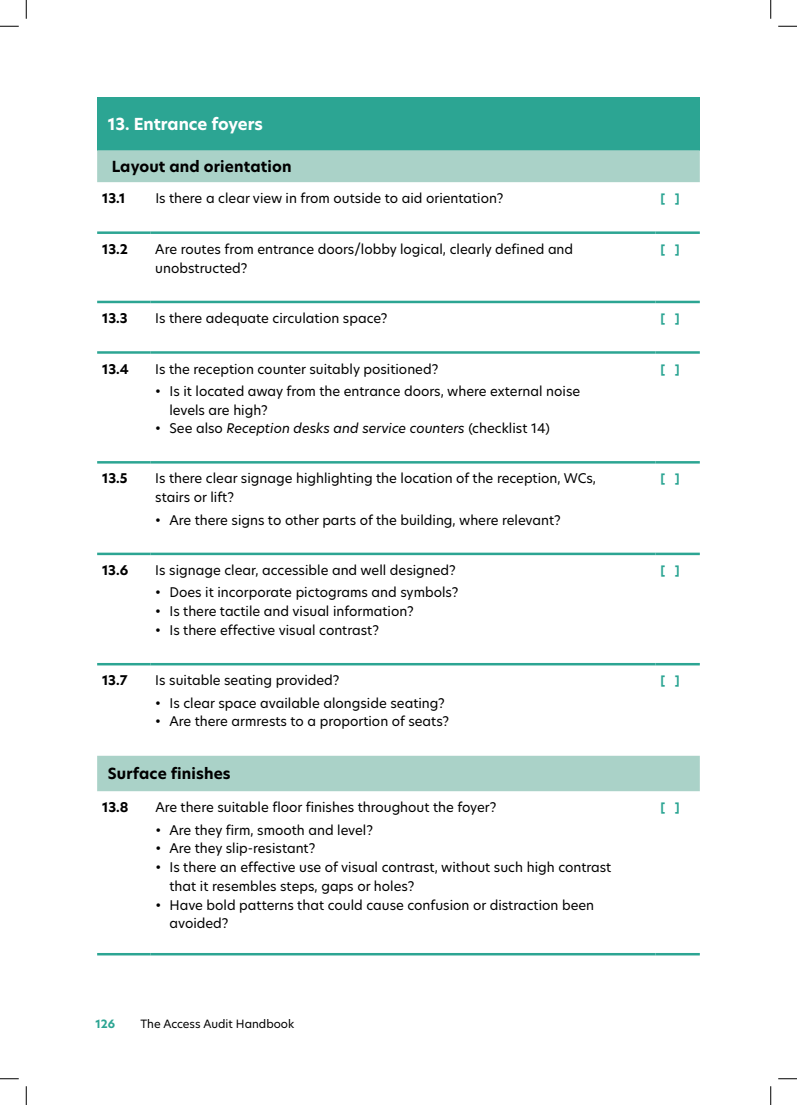
<style>
.page{position:relative;width:797px;height:1105px;background:#fff}
.page>*{position:absolute;margin:0;border:0;box-sizing:border-box;transform-origin:0 0}
.t1{font:700 16.25px "New Hero";color:#fff}
.t2{font:700 15px "New Hero";letter-spacing:.01em;color:#000}
.t3{font:13.12px/18.8px "New Hero";color:#000}
.t4{font:italic 13.12px "New Hero";color:#000}
.t5{font:700 13.12px "New Hero";color:#000}
.t6{font:800 13.12px "New Hero";color:#2ca593}
.t7{font:11.25px "New Hero";color:#000}
.t8{font:700 11.25px "New Hero";color:#2ca593}
.s1{font-style:normal}
</style>
<div class="page">
<div style="left:97px;top:97px;width:602px;height:53px;background:#2ca593"></div>
<svg style="left:97px;top:150px;width:602px;height:641px"></svg>
<hr style="left:97px;top:231px;width:53px;height:3px;background:#2ca593">
<hr style="left:150px;top:231px;width:505px;height:3px;background:#2ca593">
<hr style="left:655px;top:231px;width:44px;height:3px;background:#2ca593">
<hr style="left:97px;top:461px;width:53px;height:3px;background:#2ca593">
<hr style="left:150px;top:461px;width:505px;height:3px;background:#2ca593">
<hr style="left:655px;top:461px;width:44px;height:3px;background:#2ca593">
<hr style="left:97px;top:553px;width:53px;height:2px;background:#2ca593">
<hr style="left:150px;top:553px;width:505px;height:2px;background:#2ca593">
<hr style="left:655px;top:553px;width:44px;height:2px;background:#2ca593">
<hr style="left:97px;top:663px;width:53px;height:2px;background:#2ca593">
<hr style="left:150px;top:663px;width:505px;height:2px;background:#2ca593">
<hr style="left:655px;top:663px;width:44px;height:2px;background:#2ca593">
<hr style="left:97px;top:953px;width:53px;height:2px;background:#2ca593">
<hr style="left:150px;top:953px;width:505px;height:2px;background:#2ca593">
<hr style="left:655px;top:953px;width:44px;height:2px;background:#2ca593">
<hr style="left:97px;top:301px;width:53px;height:2px;background:#2ca593">
<hr style="left:150px;top:301px;width:505px;height:2px;background:#2ca593">
<hr style="left:655px;top:301px;width:44px;height:2px;background:#2ca593">
<hr style="left:97px;top:351px;width:53px;height:3px;background:#2ca593">
<hr style="left:150px;top:351px;width:505px;height:3px;background:#2ca593">
<hr style="left:655px;top:351px;width:44px;height:3px;background:#2ca593">
<svg style="left:0;top:25px;width:19px;height:2px"></svg>
<svg style="left:778px;top:25px;width:19px;height:2px"></svg>
<svg style="left:0;top:1078px;width:19px;height:1px"></svg>
<svg style="left:778px;top:1078px;width:19px;height:1px"></svg>
<svg style="left:25px;top:0;width:2px;height:19px"></svg>
<svg style="left:25px;top:1086px;width:2px;height:19px"></svg>
<svg style="left:770px;top:0;width:1px;height:19px"></svg>
<svg style="left:770px;top:1086px;width:1px;height:19px"></svg>
<p class="t1" style="left:108px;top:113px;width:157px">13. Entrance foyers</p>
<p class="t2" style="left:112px;top:156px;width:181px">Layout and orientation</p>
<p class="t5" style="left:102px;top:190px;width:25px">13.1</p>
<p class="t3" style="left:155px;top:189px;width:349px">Is there a clear view in from outside to aid orientation?</p>
<p class="t6" style="left:660px;top:190px;width:21px">[ ]</p>
<p class="t5" style="left:102px;top:240px;width:27px">13.2</p>
<p class="t3" style="left:155px;top:239px;width:419px">Are routes from entrance doors/lobby logical, clearly defined and unobstructed?</p>
<p class="t6" style="left:660px;top:240px;width:21px">[ ]</p>
<p class="t5" style="left:102px;top:309px;width:27px">13.3</p>
<p class="t3" style="left:155px;top:309px;width:234px">Is there adequate circulation space?</p>
<p class="t6" style="left:660px;top:309px;width:21px">[ ]</p>
<p class="t5" style="left:102px;top:360px;width:28px">13.4</p>
<p class="t3" style="left:155px;top:359px;width:285px">Is the reception counter suitably positioned?</p>
<p class="t3" style="left:169px;top:381px;width:412px;text-indent:-14px">• Is it located away from the entrance doors, where external noise levels are high?</p>
<p class="t4" style="left:155px;top:420px;width:396px"><span class="s1">• See also</span> Reception desks and service counters <span class="s1">(checklist 14)</span></p>
<p class="t6" style="left:660px;top:360px;width:21px">[ ]</p>
<p class="t5" style="left:102px;top:470px;width:27px">13.5</p>
<p class="t3" style="left:155px;top:469px;width:442px">Is there clear signage highlighting the location of the reception, WCs, stairs or lift?</p>
<p class="t3" style="left:155px;top:510px;width:407px">• Are there signs to other parts of the building, where relevant?</p>
<p class="t5" style="left:102px;top:561px;width:28px">13.6</p>
<p class="t3" style="left:155px;top:561px;width:302px">Is signage clear, accessible and well designed?</p>
<p class="t3" style="left:155px;top:583px;width:305px">• Does it incorporate pictograms and symbols?</p>
<p class="t3" style="left:155px;top:602px;width:260px">• Is there tactile and visual information?</p>
<p class="t3" style="left:155px;top:620px;width:225px">• Is there effective visual contrast?</p>
<p class="t5" style="left:102px;top:672px;width:27px">13.7</p>
<p class="t3" style="left:155px;top:671px;width:186px">Is suitable seating provided?</p>
<p class="t3" style="left:155px;top:693px;width:291px">• Is clear space available alongside seating?</p>
<p class="t3" style="left:155px;top:712px;width:295px">• Are there armrests to a proportion of seats?</p>
<p class="t2" style="left:108px;top:764px;width:124px">Surface finishes</p>
<p class="t5" style="left:102px;top:798px;width:28px">13.8</p>
<p class="t3" style="left:155px;top:798px;width:343px">Are there suitable floor finishes throughout the foyer?</p>
<p class="t3" style="left:155px;top:820px;width:219px">• Are they firm, smooth and level?</p>
<p class="t3" style="left:155px;top:839px;width:162px">• Are they slip-resistant?</p>
<p class="t3" style="left:169px;top:858px;width:443px;text-indent:-14px">• Is there an effective use of visual contrast, without such high contrast that it resembles steps, gaps or holes?</p>
<p class="t3" style="left:169px;top:895px;width:426px;text-indent:-14px">• Have bold patterns that could cause confusion or distraction been avoided?</p>
<p class="t8" style="left:95px;top:1016px;width:21px">126</p>
<p class="t7" style="left:140px;top:1016px;width:155px">The Access Audit Handbook</p>
<p class="t6" style="left:660px;top:470px;width:21px">[ ]</p>
<p class="t6" style="left:660px;top:561px;width:21px">[ ]</p>
<p class="t6" style="left:660px;top:672px;width:21px">[ ]</p>
<p class="t6" style="left:660px;top:799px;width:21px">[ ]</p>
</div>
